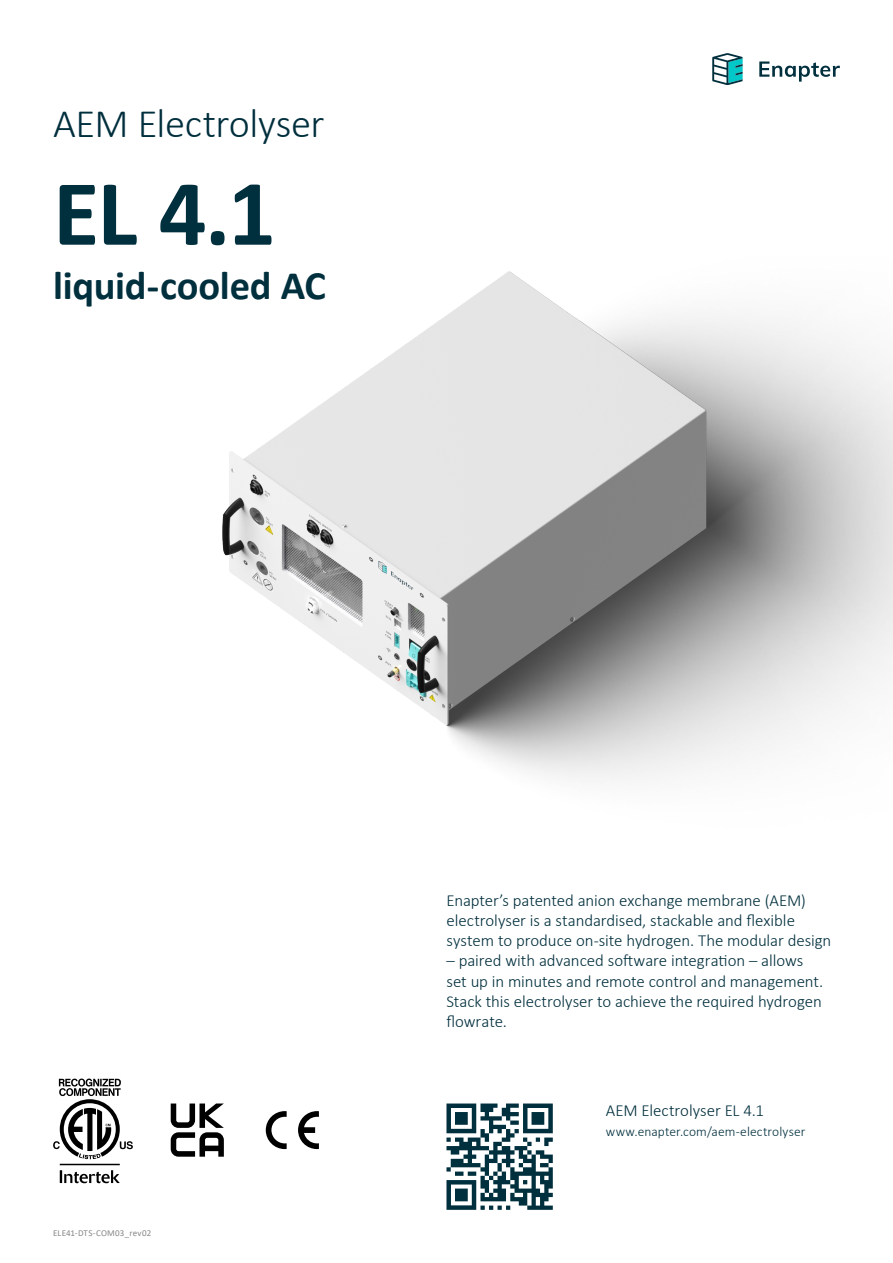
<style>
.page{position:relative;width:893px;height:1263px;background:#fff}
.page>*{position:absolute;margin:0;border:0;box-sizing:border-box;transform-origin:0 0}
.t1{font:700 94.5px "Calibri";color:#002f3d}
.t2{font:300 40.5px "Calibri";letter-spacing:-.01em;color:#002f3d}
.t3{font:700 40.5px "Calibri";letter-spacing:-.005em;color:#002f3d}
.t4{font:300 16.8px/20.2px "Calibri";letter-spacing:-.005em;color:#002f3d}
.t5{font:300 13.5px "Calibri";letter-spacing:.01em;color:#002f3d}
.t6{font:9px "Calibri";letter-spacing:.02em;color:#878787}
</style>
<div class="page">
<svg style="left:712px;top:53px;width:31px;height:32px"></svg>
<svg style="left:759px;top:62px;width:81px;height:20px"></svg>
<svg style="left:446px;top:1103px;width:107px;height:107px"></svg>
<img style="left:222px;top:271px;width:671px;height:509px">
<svg style="left:171px;top:1103px;width:53px;height:54px"></svg>
<svg style="left:266px;top:1111px;width:53px;height:38px"></svg>
<svg style="left:53px;top:1078px;width:80px;height:105px"></svg>
<h2 class="t2" style="left:53px;top:98px;width:273px">AEM Electrolyser</h2>
<h1 class="t1" style="left:53px;top:146px;width:224px">EL 4.1</h1>
<h2 class="t3" style="left:53px;top:257px;width:274px">liquid-cooled AC</h2>
<p class="t6" style="left:53px;top:1227px;width:100px">ELE41-DTS-COM03_rev02</p>
<p class="t4" style="left:446px;top:890px;width:386px">Enapter’s patented anion exchange membrane (AEM) electrolyser is a standardised, stackable and flexible system to produce on-site hydrogen. The modular design</p>
<p class="t4" style="left:446px;top:950px;width:378px">– paired with advanced software integration – allows set up in minutes and remote control and management.<br>Stack this electrolyser to achieve the required hydrogen flowrate.</p>
<p class="t4" style="left:606px;top:1100px;width:160px">AEM Electrolyser EL 4.1</p>
<p class="t5" style="left:606px;top:1123px;width:201px">www.enapter.com/aem-electrolyser</p>
</div>
